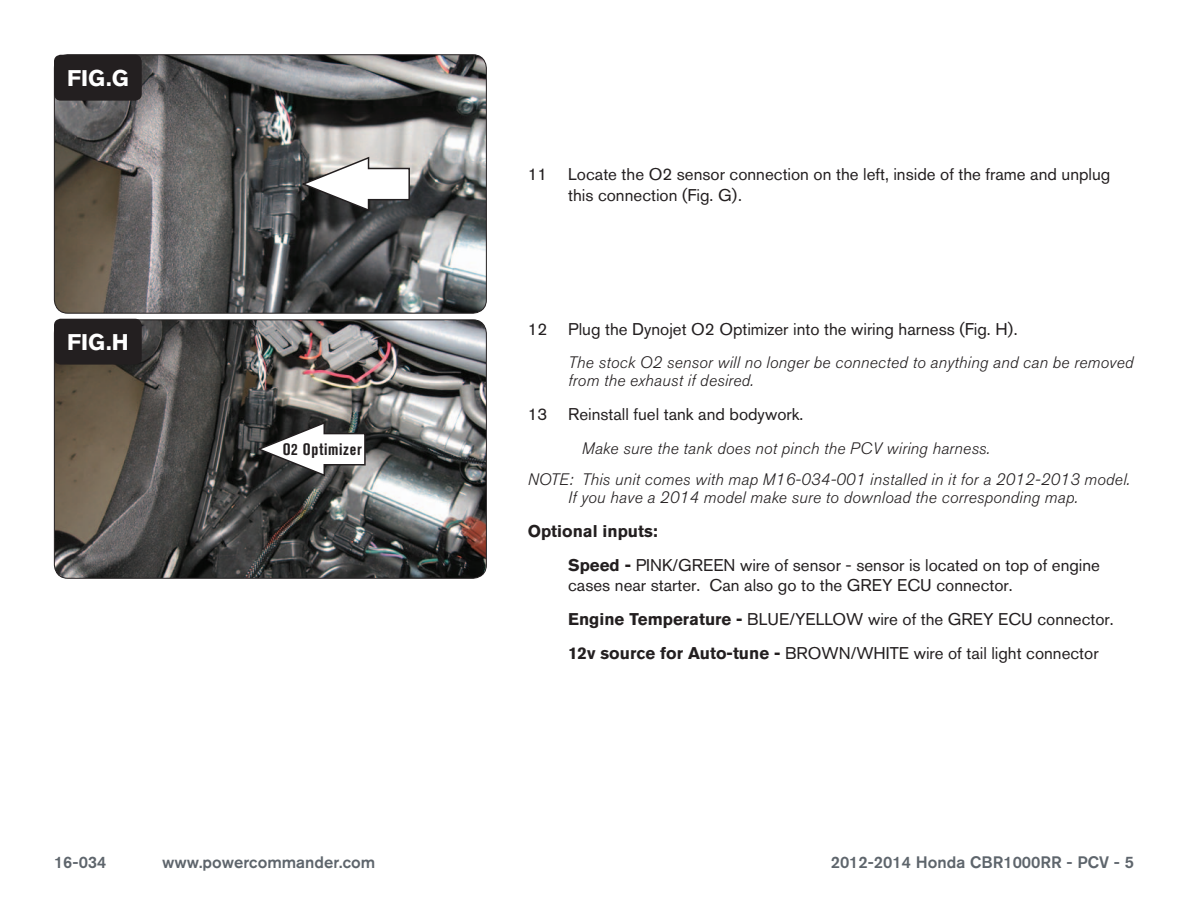
<style>
.page{position:relative;width:1188px;height:918px;background:#fff}
.page>*{position:absolute;margin:0;border:0;box-sizing:border-box;transform-origin:0 0}
.t1{font:700 22.5px "Akzidenz Grotesk BQ";color:#fff}
.Bodycopy{font:16.8px/20.2px "Akzidenz Grotesk BQ";color:#231f20}
.Bodycopy-2{font:700 16.8px "Akzidenz Grotesk BQ";color:#231f20}
.Bodycopy-3{font:italic 300 16.5px/18px "Akzidenz Grotesk BQ";letter-spacing:.01em;color:#231f20}
.t2{font:500 16.5px "Akzidenz Grotesk BQ";color:#5e656c}
.Callouts{font:700 condensed 16.5px "Akzidenz Grotesk BQ";letter-spacing:.04em;color:#231f20}
.s1{font-weight:700}
</style>
<div class="page">
<img style="left:54px;top:55px;width:431px;height:257px">
<div style="left:54px;top:54px;width:433px;height:260px;border:1px solid #231f20;border-radius:14px"></div>
<img style="left:54px;top:320px;width:431px;height:258px">
<div style="left:54px;top:319px;width:433px;height:260px;border:1px solid #231f20;border-radius:14px"></div>
<div style="left:54px;top:55px;width:88px;height:46px;background:#231f20;border-radius:7px"></div>
<div style="left:54px;top:319px;width:88px;height:46px;background:#231f20;border-radius:7px"></div>
<svg style="left:299px;top:156px;width:112px;height:56px"></svg>
<svg style="left:255px;top:421px;width:111px;height:56px"></svg>
<p class="t1" style="left:67px;top:65px;width:63px">FIG.G</p>
<p class="t1" style="left:67px;top:329px;width:63px">FIG.H</p>
<p class="Callouts" style="left:283px;top:440px;width:81px">O2 Optimizer</p>
<p class="Bodycopy" style="left:568px;top:164px;width:544px;text-indent:-40px">11 Locate the O2 sensor connection on the left, inside of the frame and unplug this connection (Fig. G).</p>
<p class="Bodycopy" style="left:528px;top:318px;width:492px">12 Plug the Dynojet O2 Optimizer into the wiring harness (Fig. H).</p>
<p class="Bodycopy-3" style="left:568px;top:354px;width:567px">The stock O2 sensor will no longer be connected to anything and can be removed from the exhaust if desired.</p>
<p class="Bodycopy" style="left:528px;top:404px;width:277px">13 Reinstall fuel tank and bodywork.</p>
<p class="Bodycopy-3" style="left:582px;top:439px;width:410px">Make sure the tank does not pinch the PCV wiring harness.</p>
<p class="Bodycopy-3" style="left:568px;top:471px;width:563px;text-indent:-40px">NOTE: This unit comes with map M16-034-001 installed in it for a 2012-2013 model.<br>If you have a 2014 model make sure to download the corresponding map.</p>
<p class="Bodycopy-2" style="left:528px;top:522px;width:132px">Optional inputs:</p>
<p class="Bodycopy" style="left:568px;top:555px;width:533px"><span class="s1">Speed -</span> PINK/GREEN wire of sensor - sensor is located on top of engine cases near starter. Can also go to the GREY ECU connector.</p>
<p class="Bodycopy" style="left:568px;top:609px;width:547px"><span class="s1">Engine Temperature -</span> BLUE/YELLOW wire of the GREY ECU connector.</p>
<p class="Bodycopy" style="left:568px;top:642px;width:532px"><span class="s1">12v source for Auto-tune -</span> BROWN/WHITE wire of tail light connector</p>
<p class="t2" style="left:54px;top:852px;width:54px">16-034</p>
<p class="t2" style="left:162px;top:852px;width:215px">www.powercommander.com</p>
<p class="t2" style="left:831px;top:852px;width:305px">2012-2014 Honda CBR1000RR - PCV - 5</p>
</div>
